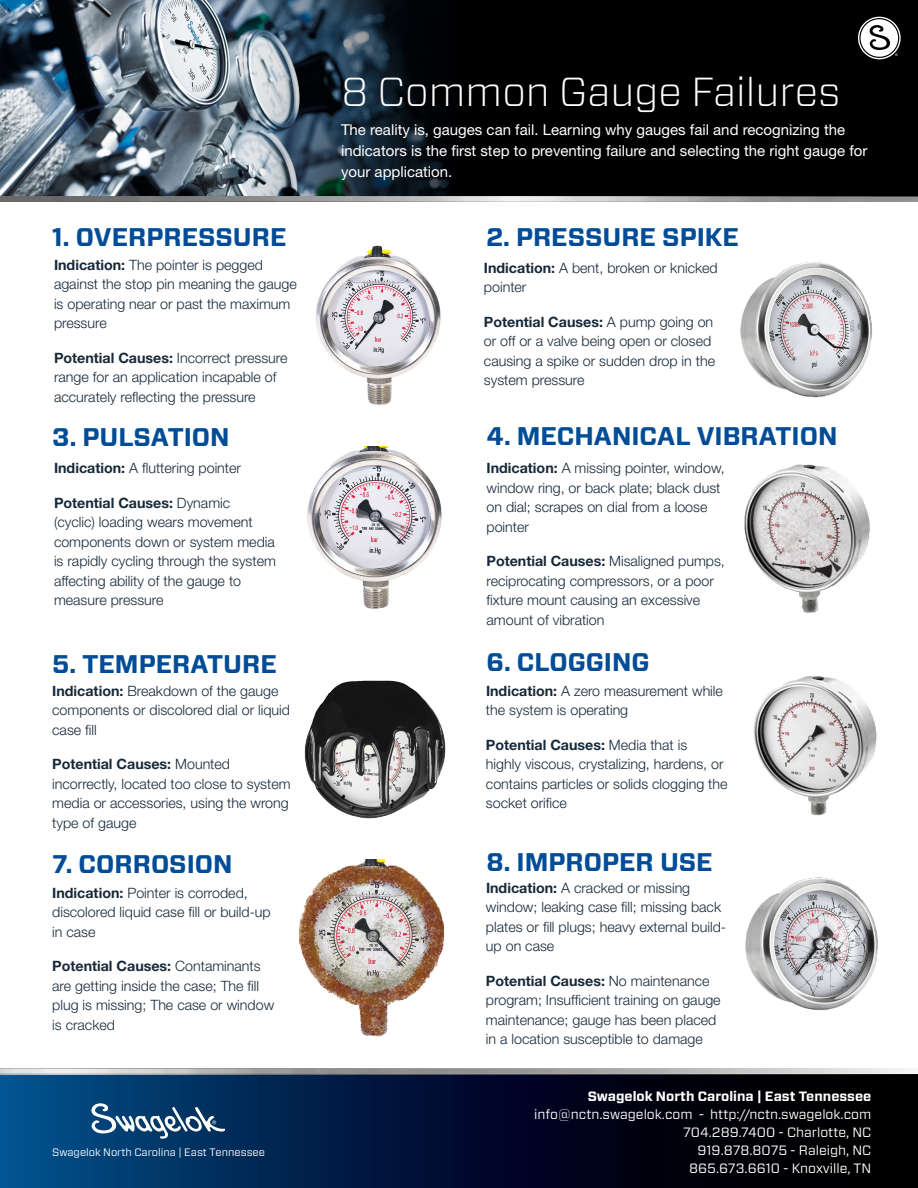
<style>
.page{position:relative;width:918px;height:1188px;background:#fff}
.page>*{position:absolute;margin:0;border:0;box-sizing:border-box;transform-origin:0 0}
.t1{font:300 40.5px "Forza";color:#fff}
.t2{font:700 25.5px "Forza";color:#004c97}
.t3{font:15px/21px "Helvetica Neue LT Std";color:#fff}
.t4{font:300 14.25px/19.5px "Helvetica Neue LT Std";color:#172938}
.t5{font:13.5px "Forza";color:#fff}
.t6{font:700 13.5px "Forza";color:#fff}
.t7{font:10.8px "Forza";color:#fff}
.t8{font:3.45px "Helvetica Neue LT Std";color:#fff}
.s1{font-weight:700}
</style>
<div class="page">
<img style="left:0;top:0;width:918px;height:201px">
<img style="left:316px;top:246px;width:125px;height:159px">
<svg style="left:1px;top:1075px;width:917px;height:113px;background:#001533"></svg>
<img style="left:0;top:1068px;width:918px;height:7px">
<div style="left:858px;top:17px;width:43px;height:42px;border:1px solid #fff;border-radius:50%"></div>
<svg style="left:861px;top:19px;width:37px;height:38px"></svg>
<img style="left:740px;top:262px;width:133px;height:136px">
<img style="left:307px;top:446px;width:135px;height:163px">
<img style="left:744px;top:464px;width:126px;height:149px">
<img style="left:305px;top:680px;width:141px;height:139px">
<img style="left:753px;top:676px;width:124px;height:140px">
<img style="left:298px;top:859px;width:147px;height:178px">
<img style="left:745px;top:877px;width:133px;height:133px">
<svg style="left:91px;top:1103px;width:134px;height:36px"></svg>
<p class="t1" style="left:341px;top:64px;width:501px">8 Common Gauge Failures</p>
<p class="t2" style="left:52px;top:220px;width:236px">1. OVERPRESSURE</p>
<p class="t4" style="left:54px;top:255px;width:244px"><span class="s1">Indication:</span> The pointer is pegged against the stop pin meaning the gauge is operating near or past the maximum pressure</p>
<p class="t4" style="left:54px;top:348px;width:235px"><span class="s1">Potential Causes:</span> Incorrect pressure range for an application incapable of accurately reflecting the pressure</p>
<p class="t2" style="left:52px;top:420px;width:179px">3. PULSATION</p>
<p class="t4" style="left:54px;top:458px;width:189px"><span class="s1">Indication:</span> A fluttering pointer</p>
<p class="t4" style="left:54px;top:493px;width:223px"><span class="s1">Potential Causes:</span> Dynamic<br>(cyclic) loading wears movement components down or system media is rapidly cycling through the system affecting ability of the gauge to measure pressure</p>
<p class="t3" style="left:341px;top:118px;width:528px">The reality is, gauges can fail. Learning why gauges fail and recognizing the indicators is the first step to preventing failure and selecting the right gauge for your application.</p>
<p class="t2" style="left:486px;top:220px;width:255px">2. PRESSURE SPIKE</p>
<p class="t4" style="left:484px;top:257px;width:235px"><span class="s1">Indication:</span> A bent, broken or knicked pointer</p>
<p class="t4" style="left:484px;top:311px;width:233px"><span class="s1">Potential Causes:</span> A pump going on or off or a valve being open or closed causing a spike or sudden drop in the system pressure</p>
<p class="t2" style="left:487px;top:419px;width:352px">4. MECHANICAL VIBRATION</p>
<p class="t4" style="left:487px;top:458px;width:240px"><span class="s1">Indication:</span> A missing pointer, window, window ring, or back plate; black dust on dial; scrapes on dial from a loose pointer</p>
<p class="t4" style="left:487px;top:551px;width:240px"><span class="s1">Potential Causes:</span> Misaligned pumps, reciprocating compressors, or a poor fixture mount causing an excessive amount of vibration</p>
<p class="t2" style="left:52px;top:647px;width:226px">5. TEMPERATURE</p>
<p class="t2" style="left:487px;top:645px;width:165px">6. CLOGGING</p>
<p class="t4" style="left:52px;top:681px;width:239px"><span class="s1">Indication:</span> Breakdown of the gauge components or discolored dial or liquid case fill</p>
<p class="t4" style="left:52px;top:754px;width:240px"><span class="s1">Potential Causes:</span> Mounted incorrectly, located too close to system media or accessories, using the wrong type of gauge</p>
<p class="t4" style="left:486px;top:681px;width:238px"><span class="s1">Indication:</span> A zero measurement while the system is operating</p>
<p class="t4" style="left:486px;top:735px;width:243px"><span class="s1">Potential Causes:</span> Media that is<br>highly viscous, crystalizing, hardens, or contains particles or solids clogging the socket orifice</p>
<p class="t2" style="left:52px;top:848px;width:182px">7. CORROSION</p>
<p class="t2" style="left:487px;top:845px;width:228px">8. IMPROPER USE</p>
<p class="t4" style="left:52px;top:883px;width:220px"><span class="s1">Indication:</span> Pointer is corroded, discolored liquid case fill or build-up in case</p>
<p class="t4" style="left:52px;top:956px;width:223px"><span class="s1">Potential Causes:</span> Contaminants are getting inside the case; The fill plug is missing; The case or window is cracked</p>
<p class="t7" style="left:52px;top:1145px;width:214px">Swagelok North Carolina | East Tennessee</p>
<p class="t4" style="left:486px;top:878px;width:242px"><span class="s1">Indication:</span> A cracked or missing window; leaking case fill; missing back plates or fill plugs; heavy external build&shy;up on case</p>
<p class="t4" style="left:486px;top:971px;width:236px"><span class="s1">Potential Causes:</span> No maintenance program; Insufficient training on gauge maintenance; gauge has been placed in a location susceptible to damage</p>
<p class="t6" style="left:588px;top:1087px;width:285px">Swagelok North Carolina | East Tennessee</p>
<p class="t5" style="left:534px;top:1105px;width:338px">info@nctn.swagelok.com - http://nctn.swagelok.com</p>
<p class="t5" style="left:683px;top:1123px;width:190px">704.289.7400 - Charlotte, NC</p>
<p class="t5" style="left:697px;top:1141px;width:175px">919.878.8075 - Raleigh, NC</p>
<p class="t5" style="left:689px;top:1159px;width:184px">865.673.6610 - Knoxville, TN</p>
<p class="t8" style="left:895px;top:53px;width:4px">®</p>
</div>
